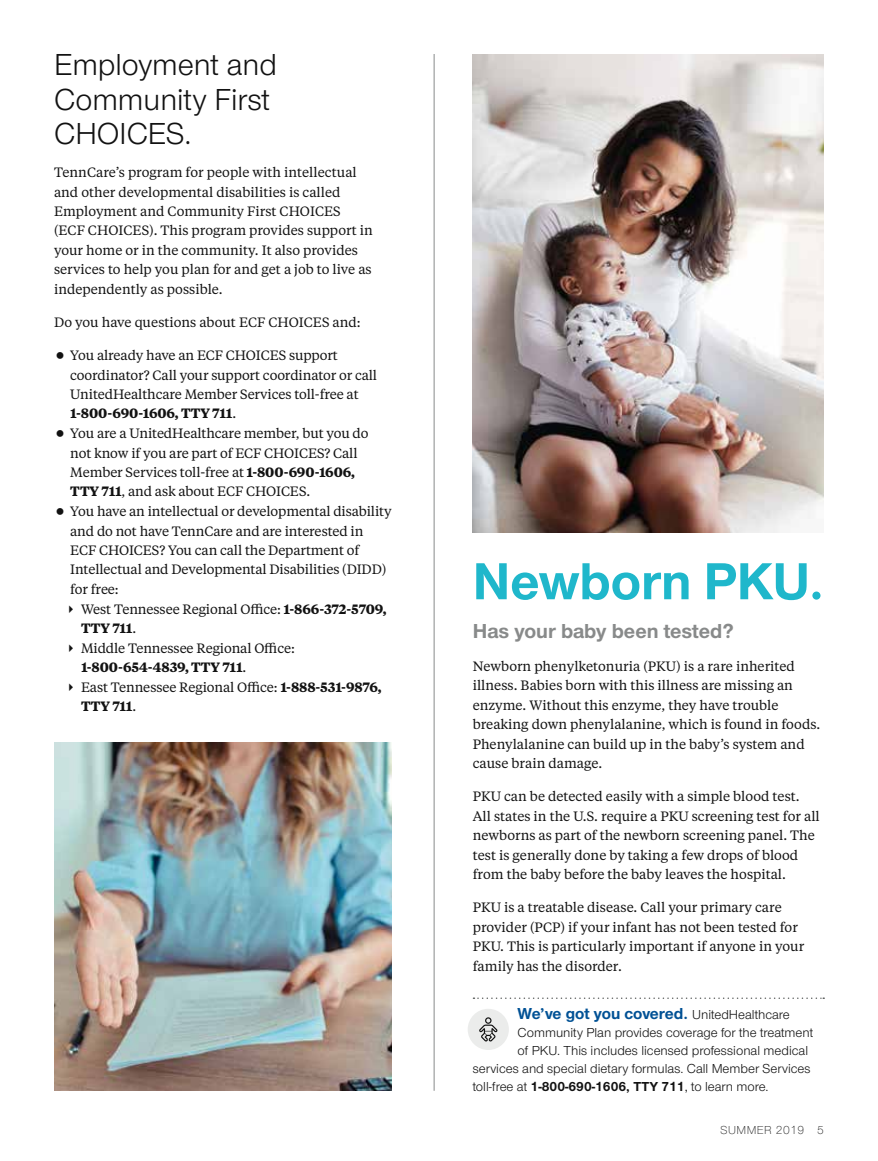
<style>
.page{position:relative;width:878px;height:1161px;background:#fff}
.page>*{position:absolute;margin:0;border:0;box-sizing:border-box;transform-origin:0 0}
.t1{font:700 54px "UHC Sans";color:#1fb7cb}
.t2{font:31.5px/34.5px "UHC Sans";color:#121212}
.t3{font:700 21px "UHC Sans";color:#888a8a}
.t4{font:700 16.5px "UHC Sans";letter-spacing:-.005em;color:#005195}
.t5{font:13.5px/19.5px "UHC Serif Text";color:#121212}
.t6{font:13.5px "UHC Sans";color:#121212}
.t7{font:300 12px "UHC Sans";letter-spacing:.04em;color:#121212}
.s1{font-weight:700}
.s2{font-weight:400;font-size:13.5px;color:#121212}
</style>
<div class="page">
<svg style="left:473px;top:997px;width:351px;height:2px"></svg>
<div style="left:467px;top:1009px;width:42px;height:41px;background:#ebeceb;border-radius:50%"></div>
<svg style="left:479px;top:1017px;width:18px;height:25px"></svg>
<hr style="left:434px;top:54px;width:1px;height:1037px;background:#888a8a">
<img style="left:54px;top:742px;width:338px;height:349px">
<img style="left:472px;top:54px;width:352px;height:478px">
<h2 class="t2" style="left:54px;top:46px;width:225px">Employment and<br>Community First<br>CHOICES.</h2>
<p class="t5" style="left:54px;top:162px;width:320px">TennCare’s program for people with intellectual and other developmental disabilities is called Employment and Community First CHOICES (ECF CHOICES). This program provides support in your home or in the community. It also provides services to help you plan for and get a job to live as independently as possible.</p>
<p class="t5" style="left:54px;top:312px;width:308px">Do you have questions about ECF CHOICES and:</p>
<p class="t5" style="left:70px;top:345px;width:323px">You already have an ECF CHOICES support coordinator? Call your support coordinator or call UnitedHealthcare Member Services toll-free at <span class="s1">1-800-690-1606, TTY 711</span>.<br>You are a UnitedHealthcare member, but you do not know if you are part of ECF CHOICES? Call Member Services toll-free at <span class="s1">1-800-690-1606,<br>TTY 711</span>, and ask about ECF CHOICES.<br>You have an intellectual or developmental disability and do not have TennCare and are interested in ECF CHOICES? You can call the Department of Intellectual and Developmental Disabilities (DIDD) for free:</p>
<p class="t5" style="left:81px;top:598px;width:307px">West Tennessee Regional Office: <span class="s1">1-866-372-5709,<br>TTY 711</span>.<br>Middle Tennessee Regional Office:<br><span class="s1">1-800-654-4839, TTY 711</span>.<br>East Tennessee Regional Office: <span class="s1">1-888-531-9876,<br>TTY 711</span>.</p>
<h1 class="t1" style="left:472px;top:545px;width:352px">Newborn PKU.</h1>
<h3 class="t3" style="left:472px;top:617px;width:262px">Has your baby been tested?</h3>
<p class="t5" style="left:472px;top:656px;width:349px">Newborn phenylketonuria (PKU) is a rare inherited illness. Babies born with this illness are missing an enzyme. Without this enzyme, they have trouble breaking down phenylalanine, which is found in foods.<br>Phenylalanine can build up in the baby’s system and cause brain damage.</p>
<p class="t5" style="left:472px;top:786px;width:348px">PKU can be detected easily with a simple blood test.<br>All states in the U.S. require a PKU screening test for all newborns as part of the newborn screening panel. The test is generally done by taking a few drops of blood from the baby before the baby leaves the hospital.</p>
<p class="t5" style="left:472px;top:897px;width:333px">PKU is a treatable disease. Call your primary care provider (PCP) if your infant has not been tested for PKU. This is particularly important if anyone in your family has the disorder.</p>
<p class="t4" style="left:517px;top:1003px;width:274px">We’ve got you covered. <span class="s2">UnitedHealthcare</span></p>
<p class="t6" style="left:517px;top:1024px;width:297px">Community Plan provides coverage for the treatment</p>
<p class="t6" style="left:517px;top:1042px;width:292px">of PKU. This includes licensed professional medical</p>
<p class="t6" style="left:472px;top:1060px;width:339px">services and special dietary formulas. Call Member Services</p>
<p class="t6" style="left:472px;top:1078px;width:297px">toll-free at <span class="s1">1-800-690-1606, TTY 711</span>, to learn more.</p>
<p class="t7" style="left:720px;top:1122px;width:105px">SUMMER 2019 5</p>
</div>
